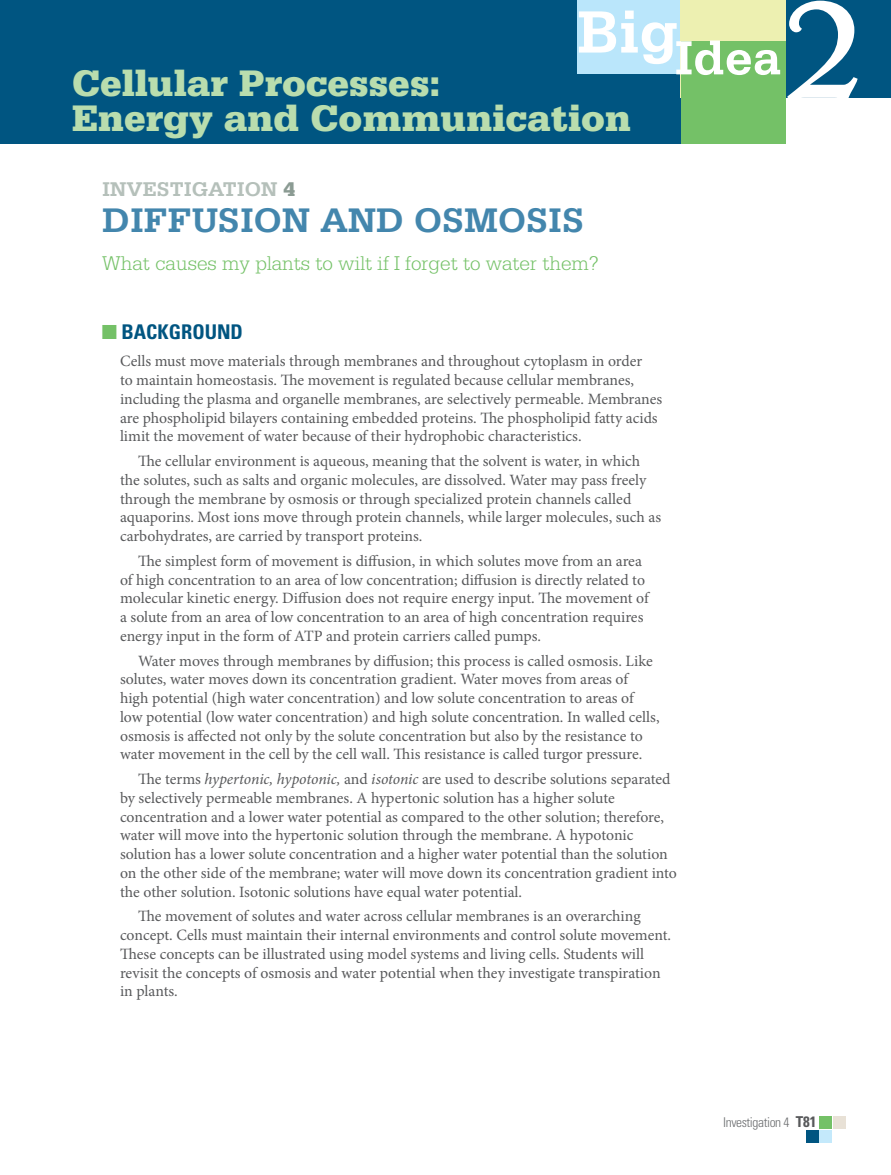
<style>
.page{position:relative;width:891px;height:1175px;background:#fff}
.page>*{position:absolute;margin:0;border:0;box-sizing:border-box;transform-origin:0 0}
.t1{font:136.5px "Minister Std";color:#fff}
.t2{font:700 50.7px "Serifa Std";color:#fff}
.t3{font:900 39px/34.5px "Serifa Std";color:#b9ddae}
.t4{font:700 36px "Serifa Std";color:#4386ad}
.t5{font:300 21px "Serifa Std";color:#74c167}
.t6{font:700 21px "Serifa Std";color:#b5c0ba}
.t7{font:700 condensed 20.25px "Univers LT Std";color:#005581}
.t8{font:15.75px/18.8px "Minion Pro";letter-spacing:-.005em;color:#58595b}
.t9{font:300 condensed 13.5px "Univers LT Std";letter-spacing:-.03em;color:#6d6f71}
.s1{font-weight:900;color:#8b9b93}
.s2{color:#74c167}
.s3{font-style:italic}
.s4{font-weight:700;font-size:15px;color:#58595b}
</style>
<div class="page">
<div style="left:0;top:0;width:695px;height:143px;background:#005581"></div>
<div style="left:577px;top:0;width:105px;height:73px;background:#bae6fb"></div>
<div style="left:681px;top:0;width:210px;height:98px;background:#edf0b1"></div>
<div style="left:681px;top:41px;width:105px;height:103px;background:#74c167"></div>
<div style="left:786px;top:0;width:105px;height:97px;background:#005581"></div>
<div style="left:820px;top:1116px;width:12px;height:13px;background:#74c167"></div>
<div style="left:820px;top:1130px;width:12px;height:13px;background:#c4e9fb"></div>
<div style="left:834px;top:1116px;width:12px;height:13px;background:#e8e1d6"></div>
<div style="left:806px;top:1130px;width:12px;height:13px;background:#005581"></div>
<h1 class="t1" style="left:784px;top:-35px;width:82px">2</h1>
<h2 class="t2" style="left:577px;top:28px;width:205px"><sup>BIG</sup>IDEA</h2>
<h3 class="t3" style="left:72px;top:66px;width:561px">Cellular Processes:<br>Energy and Communication</h3>
<h3 class="t6" style="left:102px;top:177px;width:15px">INV</h3>
<h3 class="t6" style="left:143px;top:177px;width:154px">ESTIGATION <span class="s1">4</span></h3>
<h3 class="t4" style="left:102px;top:199px;width:484px">DIFFUSION AND OSMOSIS</h3>
<h3 class="t5" style="left:102px;top:251px;width:498px">What causes my plants to wilt if I forget to water them?</h3>
<p class="t7" style="left:102px;top:319px;width:69px"><span class="s2">■</span> BACKGROUND</p>
<p class="t8" style="left:120px;top:352px;width:544px">Cells must move materials through membranes and throughout cytoplasm in order<br>to maintain homeostasis. The movement is regulated because cellular membranes, including the plasma and organelle membranes, are selectively permeable. Membranes are phospholipid bilayers containing embedded proteins. The phospholipid fatty acids limit the movement of water because of their hydrophobic characteristics.</p>
<p class="t8" style="left:120px;top:452px;width:543px;text-indent:18px">The cellular environment is aqueous, meaning that the solvent is water, in which the solutes, such as salts and organic molecules, are dissolved. Water may pass freely through the membrane by osmosis or through specialized protein channels called aquaporins. Most ions move through protein channels, while larger molecules, such as carbohydrates, are carried by transport proteins.</p>
<p class="t8" style="left:120px;top:551px;width:530px;text-indent:18px">The simplest form of movement is diffusion, in which solutes move from an area of high concentration to an area of low concentration; diffusion is directly related to molecular kinetic energy. Diffusion does not require energy input. The movement of a solute from an area of low concentration to an area of high concentration requires energy input in the form of ATP and protein carriers called pumps.</p>
<p class="t8" style="left:120px;top:651px;width:541px;text-indent:18px">Water moves through membranes by diffusion; this process is called osmosis. Like solutes, water moves down its concentration gradient. Water moves from areas of high potential (high water concentration) and low solute concentration to areas of low potential (low water concentration) and high solute concentration. In walled cells, osmosis is affected not only by the solute concentration but also by the resistance to water movement in the cell by the cell wall. This resistance is called turgor pressure.</p>
<p class="t8" style="left:120px;top:769px;width:559px;text-indent:18px">The terms <span class="s3">hypertonic, hypotonic,</span> and <span class="s3">isotonic</span> are used to describe solutions separated by selectively permeable membranes. A hypertonic solution has a higher solute concentration and a lower water potential as compared to the other solution; therefore, water will move into the hypertonic solution through the membrane. A hypotonic solution has a lower solute concentration and a higher water potential than the solution on the other side of the membrane; water will move down its concentration gradient into the other solution. Isotonic solutions have equal water potential.</p>
<p class="t8" style="left:120px;top:907px;width:553px;text-indent:18px">The movement of solutes and water across cellular membranes is an overarching concept. Cells must maintain their internal environments and control solute movement.<br>These concepts can be illustrated using model systems and living cells. Students will revisit the concepts of osmosis and water potential when they investigate transpiration in plants.</p>
<p class="t9" style="left:723px;top:1114px;width:95px">Investigation 4 <span class="s4">T81</span></p>
</div>
